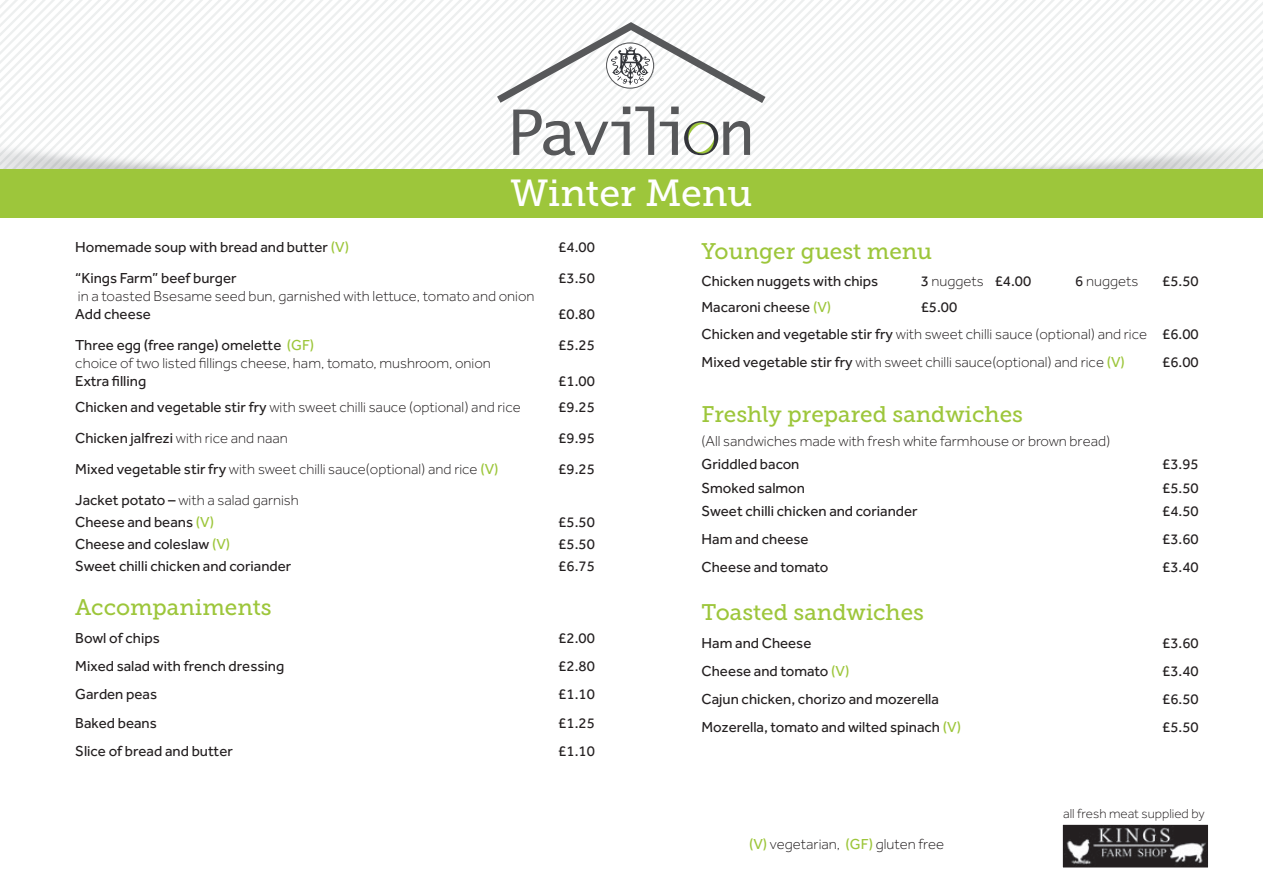
<style>
.page{position:relative;width:1263px;height:893px;background:#fff}
.page>*{position:absolute;margin:0;border:0;box-sizing:border-box;transform-origin:0 0}
.New_body{font:37.5px "Museo Slab 500";letter-spacing:-.005em;color:#fff}
.New_body-2{font:22.5px "Museo Slab 500";color:#9dc63b}
.New_body-3{font:15px "Effra";color:#231f20}
.New_body-4{font:300 15px/18px "Effra";color:#231f20}
.New_body-5{font:300 13.5px "Effra";color:#231f20}
.s1{color:#9dc63b}
.s2{font-weight:400}
.s3{font-weight:300}
.s4{font-weight:400;color:#9dc63b}
</style>
<div class="page">
<div style="left:0;top:169px;width:1263px;height:49px;background:#9dc63b"></div>
<svg style="left:0;top:0;width:1263px;height:169px"></svg>
<div style="left:606px;top:43px;width:48px;height:46px;border:1px solid #57585a;border-radius:50%"></div>
<img style="left:1064px;top:826px;width:143px;height:40px">
<div style="left:1062px;top:824px;width:147px;height:44px;border:1px solid #fff"></div>
<p class="New_body" style="left:511px;top:172px;width:243px">Winter Menu</p>
<p class="New_body-3" style="left:75px;top:239px;width:275px">Homemade soup with bread and butter <span class="s1">(V)</span></p>
<p class="New_body-3" style="left:558px;top:239px;width:38px">£4.00</p>
<p class="New_body-3" style="left:75px;top:269px;width:163px">“Kings Farm” beef burger</p>
<p class="New_body-3" style="left:558px;top:269px;width:38px">£3.50</p>
<p class="New_body-4" style="left:75px;top:287px;width:461px">in a toasted Bsesame seed bun, garnished with lettuce, tomato and onion<br><span class="s2">Add cheese</span></p>
<p class="New_body-3" style="left:558px;top:305px;width:38px">£0.80</p>
<p class="New_body-3" style="left:75px;top:336px;width:241px">Three egg (free range) omelette <span class="s1">(GF)</span></p>
<p class="New_body-3" style="left:558px;top:336px;width:38px">£5.25</p>
<p class="New_body-4" style="left:75px;top:354px;width:417px">choice of two listed fillings cheese, ham, tomato, mushroom, onion<br><span class="s2">Extra filling</span></p>
<p class="New_body-3" style="left:558px;top:372px;width:38px">£1.00</p>
<p class="New_body-4" style="left:75px;top:398px;width:447px"><span class="s2">Chicken and vegetable stir fry</span> with sweet chilli sauce (optional) and rice</p>
<p class="New_body-3" style="left:558px;top:399px;width:38px">£9.25</p>
<p class="New_body-3" style="left:75px;top:429px;width:214px">Chicken jalfrezi <span class="s3">with rice and naan</span></p>
<p class="New_body-3" style="left:558px;top:429px;width:38px">£9.95</p>
<p class="New_body-4" style="left:75px;top:460px;width:425px"><span class="s2">Mixed vegetable stir fry</span> with sweet chilli sauce(optional) and rice <span class="s4">(V)</span></p>
<p class="New_body-3" style="left:558px;top:460px;width:38px">£9.25</p>
<p class="New_body-4" style="left:75px;top:491px;width:225px"><span class="s2">Jacket potato –</span> with a salad garnish</p>
<p class="New_body-3" style="left:75px;top:513px;width:140px">Cheese and beans <span class="s1">(V)</span></p>
<p class="New_body-3" style="left:558px;top:513px;width:38px">£5.50</p>
<p class="New_body-3" style="left:75px;top:535px;width:157px">Cheese and coleslaw <span class="s1">(V)</span></p>
<p class="New_body-3" style="left:558px;top:535px;width:38px">£5.50</p>
<p class="New_body-3" style="left:75px;top:558px;width:218px">Sweet chilli chicken and coriander</p>
<p class="New_body-3" style="left:558px;top:558px;width:38px">£6.75</p>
<p class="New_body-2" style="left:75px;top:595px;width:198px">Accompaniments</p>
<p class="New_body-3" style="left:75px;top:630px;width:86px">Bowl of chips</p>
<p class="New_body-3" style="left:558px;top:630px;width:38px">£2.00</p>
<p class="New_body-3" style="left:75px;top:658px;width:210px">Mixed salad with french dressing</p>
<p class="New_body-3" style="left:558px;top:658px;width:38px">£2.80</p>
<p class="New_body-3" style="left:75px;top:686px;width:83px">Garden peas</p>
<p class="New_body-3" style="left:558px;top:686px;width:38px">£1.10</p>
<p class="New_body-3" style="left:75px;top:714px;width:83px">Baked beans</p>
<p class="New_body-3" style="left:558px;top:714px;width:38px">£1.25</p>
<p class="New_body-3" style="left:75px;top:742px;width:159px">Slice of bread and butter</p>
<p class="New_body-3" style="left:558px;top:742px;width:38px">£1.10</p>
<p class="New_body-2" style="left:702px;top:239px;width:232px">Younger guest menu</p>
<p class="New_body-3" style="left:702px;top:272px;width:178px">Chicken nuggets with chips</p>
<p class="New_body-4" style="left:921px;top:272px;width:112px"><span class="s2">3</span> nuggets <span class="s2">£4.00</span></p>
<p class="New_body-4" style="left:1075px;top:272px;width:65px"><span class="s2">6</span> nuggets</p>
<p class="New_body-3" style="left:1162px;top:272px;width:38px">£5.50</p>
<p class="New_body-3" style="left:702px;top:298px;width:131px">Macaroni cheese <span class="s1">(V)</span></p>
<p class="New_body-3" style="left:921px;top:298px;width:38px">£5.00</p>
<p class="New_body-4" style="left:702px;top:325px;width:499px"><span class="s2">Chicken and vegetable stir fry</span> with sweet chilli sauce (optional) and rice <span class="s2">£6.00</span></p>
<p class="New_body-4" style="left:702px;top:353px;width:425px"><span class="s2">Mixed vegetable stir fry</span> with sweet chilli sauce(optional) and rice <span class="s4">(V)</span></p>
<p class="New_body-3" style="left:1162px;top:353px;width:38px">£6.00</p>
<p class="New_body-2" style="left:702px;top:401px;width:323px">Freshly prepared sandwiches</p>
<p class="New_body-4" style="left:702px;top:431px;width:410px">(All sandwiches made with fresh white farmhouse or brown bread)</p>
<p class="New_body-3" style="left:702px;top:455px;width:99px">Griddled bacon</p>
<p class="New_body-3" style="left:1162px;top:455px;width:38px">£3.95</p>
<p class="New_body-3" style="left:702px;top:479px;width:105px">Smoked salmon</p>
<p class="New_body-3" style="left:1162px;top:479px;width:38px">£5.50</p>
<p class="New_body-3" style="left:702px;top:502px;width:218px">Sweet chilli chicken and coriander</p>
<p class="New_body-3" style="left:1162px;top:502px;width:38px">£4.50</p>
<p class="New_body-3" style="left:702px;top:530px;width:108px">Ham and cheese</p>
<p class="New_body-3" style="left:1162px;top:530px;width:38px">£3.60</p>
<p class="New_body-3" style="left:702px;top:558px;width:128px">Cheese and tomato</p>
<p class="New_body-3" style="left:1162px;top:558px;width:38px">£3.40</p>
<p class="New_body-2" style="left:702px;top:600px;width:224px">Toasted sandwiches</p>
<p class="New_body-3" style="left:702px;top:635px;width:111px">Ham and Cheese</p>
<p class="New_body-3" style="left:1162px;top:635px;width:38px">£3.60</p>
<p class="New_body-3" style="left:702px;top:663px;width:149px">Cheese and tomato <span class="s1">(V)</span></p>
<p class="New_body-3" style="left:1162px;top:663px;width:38px">£3.40</p>
<p class="New_body-3" style="left:702px;top:691px;width:239px">Cajun chicken, chorizo and mozerella</p>
<p class="New_body-3" style="left:1162px;top:691px;width:38px">£6.50</p>
<p class="New_body-3" style="left:702px;top:719px;width:261px">Mozerella, tomato and wilted spinach <span class="s1">(V)</span></p>
<p class="New_body-3" style="left:1162px;top:719px;width:38px">£5.50</p>
<p class="New_body-4" style="left:749px;top:835px;width:197px"><span class="s4">(V)</span> vegetarian, <span class="s4">(GF)</span> gluten free</p>
<p class="New_body-5" style="left:1063px;top:806px;width:143px">all fresh meat supplied by</p>
</div>
